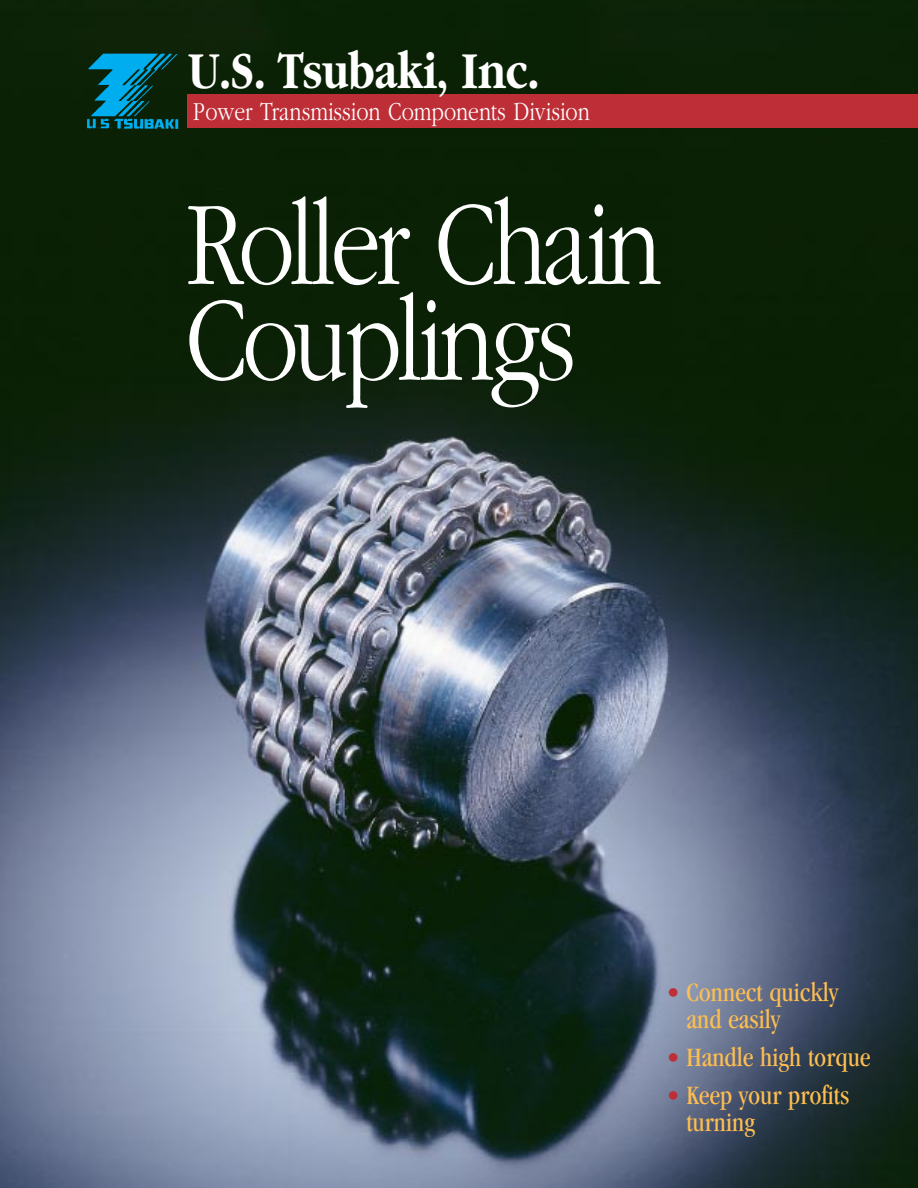
<style>
.page{position:relative;width:918px;height:1188px;background:#fff}
.page>*{position:absolute;margin:0;border:0;box-sizing:border-box;transform-origin:0 0}
.t1{font:300 124.5px/95.8px "Garamond";letter-spacing:-.05em;color:#fff;scale:.8 1}
.t2{font:700 54px "Garamond";color:#fff;scale:.8 1}
.t3{font:condensed 27.45px/27px "Garamond";color:#febe50}
.t4{font:300 27px "Garamond";color:#fff;scale:.8 1}
.s1{color:#be2e37}
</style>
<div class="page">
<img style="left:0;top:0;width:918px;height:1188px">
<div style="left:188px;top:95px;width:730px;height:33px;background:#be2e37"></div>
<img style="left:82px;top:43px;width:106px;height:90px">
<p class="t2" style="left:189px;top:50px;width:440px">U.S. Tsubaki, Inc.</p>
<p class="t4" style="left:193px;top:101px;width:497px">Power Transmission Components Division</p>
<p class="t1" style="left:186px;top:206px;width:597px">Roller Chain<br>Couplings</p>
<p class="t3" style="left:687px;top:981px;width:153px;text-indent:-20px"><span class="s1">•</span> Connect quickly and easily</p>
<p class="t3" style="left:667px;top:1046px;width:205px"><span class="s1">•</span> Handle high torque</p>
<p class="t3" style="left:687px;top:1084px;width:164px;text-indent:-20px"><span class="s1">•</span> Keep your profits turning</p>
</div>
